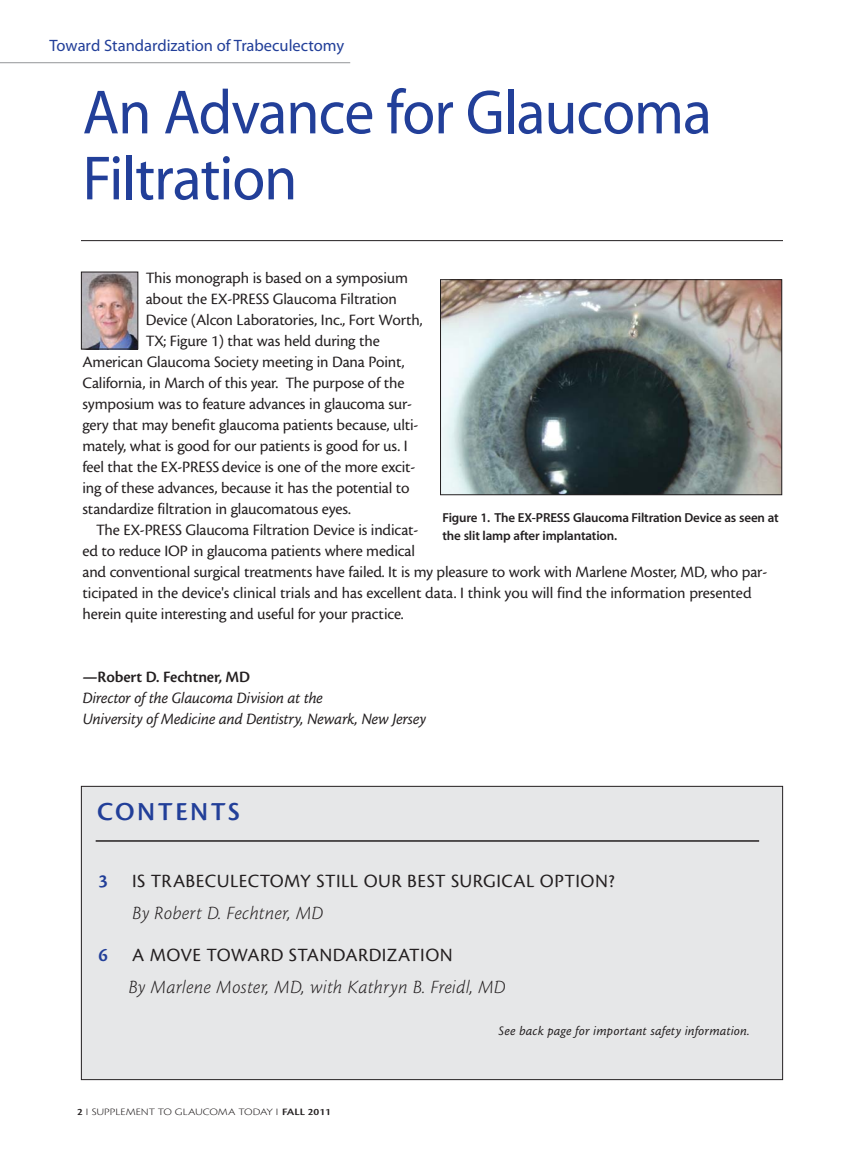
<style>
.page{position:relative;width:864px;height:1161px;background:#fff}
.page>*{position:absolute;margin:0;border:0;box-sizing:border-box;transform-origin:0 0}
.t1{font:63px/66px "Myriad MM 406 600";letter-spacing:-.015em;color:#223f99;scale:.95 1}
.t2{font:27px "Cronos MM 574 11";letter-spacing:.09em;color:#223f99}
.t3{font:19.5px "Cronos MM 408 11";letter-spacing:.025em;color:#231f20}
.t4{font:19.5px "Cronos MM It 250 11";letter-spacing:.02em;color:#231f20}
.t5{font:16.5px "Cronos MM 408 11";letter-spacing:-.01em;color:#231f20}
.t6{font:16.5px/21px "Cronos MM It 408 11";letter-spacing:-.01em;color:#231f20}
.t7{font:16.5px "Myriad MM 406 600";color:#223f99}
.t8{font:16.5px "Cronos MM 574 11";letter-spacing:-.01em;color:#231f20}
.t9{font:13.5px "Cronos MM It 408 11";letter-spacing:.02em;color:#231f20}
.t10{font:13.05px/18px "Myriad MM 565 600";letter-spacing:-.01em;color:#231f20}
.t11{font:10.2px "Cronos MM 250 11";color:#231f20;scale:1.18 1}
.s1{font-family:"Cronos MM 574 11";color:#223f99}
.s2{font-family:"Cronos MM 574 11"}
</style>
<div class="page">
<hr style="left:81px;top:240px;width:702px;height:1px;background:#231f20">
<div style="left:82px;top:787px;width:700px;height:292px;background:#e6e7e8"></div>
<hr style="left:0;top:62px;width:350px;height:1px;background:#939598">
<hr style="left:96px;top:840px;width:663px;height:2px;background:#231f20">
<img style="left:83px;top:274px;width:53px;height:73px">
<div style="left:81px;top:272px;width:57px;height:77px;border:1px solid #231f20"></div>
<img style="left:442px;top:281px;width:338px;height:212px">
<div style="left:440px;top:279px;width:342px;height:216px;border:1px solid #231f20"></div>
<p class="t7" style="left:49px;top:39px;width:296px">Toward Standardization of Trabeculectomy</p>
<h1 class="t1" style="left:83px;top:84px;width:664px">An Advance for Glaucoma<br>Filtration</h1>
<p class="t5" style="left:146px;top:271px;width:264px">This monograph is based on a symposium</p>
<p class="t5" style="left:146px;top:292px;width:253px">about the EX-PRESS Glaucoma Filtration</p>
<p class="t5" style="left:146px;top:313px;width:278px">Device (Alcon Laboratories, Inc., Fort Worth,</p>
<p class="t5" style="left:146px;top:334px;width:236px">TX; Figure 1) that was held during the</p>
<p class="t5" style="left:83px;top:355px;width:324px">American Glaucoma Society meeting in Dana Point,</p>
<p class="t5" style="left:83px;top:376px;width:324px">California, in March of this year. The purpose of the</p>
<p class="t5" style="left:83px;top:397px;width:331px">symposium was to feature advances in glaucoma sur-</p>
<p class="t5" style="left:83px;top:418px;width:338px">gery that may benefit glaucoma patients because, ulti-</p>
<p class="t5" style="left:83px;top:439px;width:327px">mately, what is good for our patients is good for us. I</p>
<p class="t5" style="left:83px;top:460px;width:335px">feel that the EX-PRESS device is one of the more excit-</p>
<p class="t5" style="left:83px;top:481px;width:329px">ing of these advances, because it has the potential to</p>
<p class="t5" style="left:83px;top:502px;width:270px">standardize filtration in glaucomatous eyes.</p>
<p class="t5" style="left:96px;top:523px;width:324px">The EX-PRESS Glaucoma Filtration Device is indicat-</p>
<p class="t5" style="left:83px;top:544px;width:334px">ed to reduce IOP in glaucoma patients where medical</p>
<p class="t5" style="left:83px;top:565px;width:686px">and conventional surgical treatments have failed. It is my pleasure to work with Marlene Moster, MD, who par-</p>
<p class="t5" style="left:83px;top:586px;width:671px">ticipated in the device's clinical trials and has excellent data. I think you will find the information presented</p>
<p class="t5" style="left:83px;top:607px;width:323px">herein quite interesting and useful for your practice.</p>
<p class="t10" style="left:442px;top:510px;width:338px">Figure 1. The EX-PRESS Glaucoma Filtration Device as seen at the slit lamp after implantation.</p>
<p class="t8" style="left:83px;top:670px;width:169px">—Robert D. Fechtner, MD</p>
<p class="t6" style="left:83px;top:688px;width:345px">Director of the Glaucoma Division at the<br>University of Medicine and Dentistry, Newark, New Jersey</p>
<h2 class="t2" style="left:97px;top:801px;width:144px">CONTENTS</h2>
<p class="t3" style="left:98px;top:874px;width:518px"><span class="s1">3</span> IS TRABECULECTOMY STILL OUR BEST SURGICAL OPTION?</p>
<p class="t4" style="left:132px;top:905px;width:193px">By Robert D. Fechtner, MD</p>
<p class="t3" style="left:98px;top:948px;width:356px"><span class="s1">6</span> A MOVE TOWARD STANDARDIZATION</p>
<p class="t4" style="left:128px;top:979px;width:379px">By Marlene Moster, MD, with Kathryn B. Freidl, MD</p>
<p class="t9" style="left:499px;top:1026px;width:252px">See back page for important safety information.</p>
<p class="t11" style="left:77px;top:1108px;width:217px"><span class="s2">2</span> I SUPPLEMENT TO GLAUCOMA TODAY I <span class="s2">FALL 2011</span></p>
</div>
